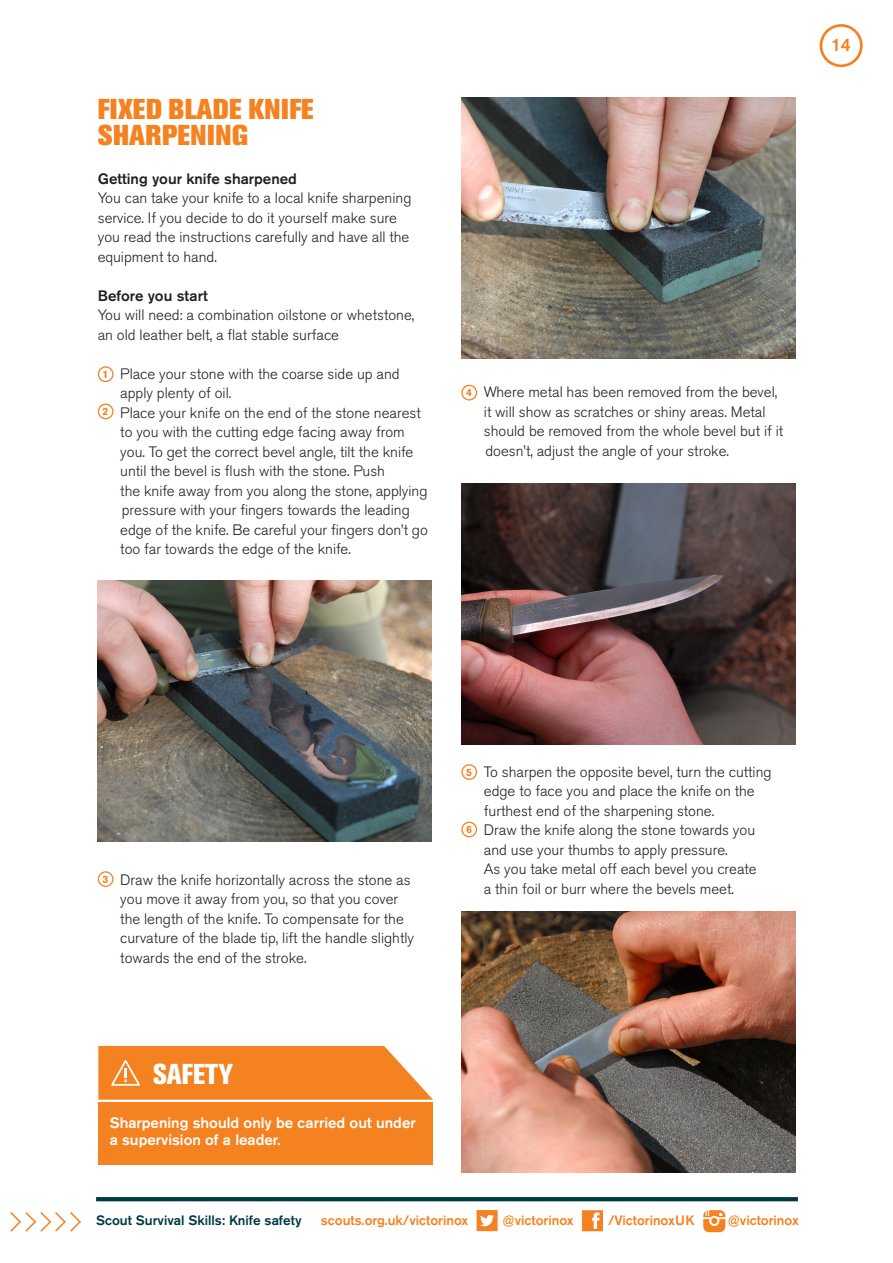
<style>
.page{position:relative;width:893px;height:1263px;background:#fff}
.page>*{position:absolute;margin:0;border:0;box-sizing:border-box;transform-origin:0 0}
.Paragraph_Style_1{font:800 28.5px/25.5px "Akzidenz Grotesk BE";letter-spacing:.02em;color:#f58220}
._03_Subheaders{font:800 condensed 28.5px "Akzidenz Grotesk BE";color:#fff}
.t1{font:500 18px "Akzidenz Grotesk BE";color:#f58220}
.Main_body{font:300 15px/19.5px "Akzidenz Grotesk BE";color:#231f20}
._10_Facts_Body{font:500 15px/16.5px "Akzidenz Grotesk BE";color:#fff}
.Main_body-2{font:500 15px "Akzidenz Grotesk BE";color:#231f20}
.t2{font:500 13.5px "Akzidenz Grotesk BE";color:#f58220}
.t3{font:500 13.5px "Akzidenz Grotesk BE";color:#003a44}
.t4{font:700 10.5px "Akzidenz Grotesk BE";color:#f58220}
</style>
<div class="page">
<div style="left:820px;top:24px;width:43px;height:43px;border:3px solid #f58220;border-radius:50%"></div>
<svg style="left:10px;top:1212px;width:71px;height:20px"></svg>
<svg style="left:96px;top:1197px;width:702px;height:4px;fill:#003a44"></svg>
<svg style="left:477px;top:1210px;width:21px;height:21px"></svg>
<svg style="left:582px;top:1210px;width:21px;height:21px"></svg>
<svg style="left:703px;top:1210px;width:22px;height:22px"></svg>
<img style="left:461px;top:483px;width:334px;height:261px">
<img style="left:461px;top:98px;width:334px;height:261px">
<img style="left:461px;top:911px;width:334px;height:261px">
<div style="left:98px;top:366px;width:16px;height:16px;border:1px solid #f58220;border-radius:50%"></div>
<div style="left:98px;top:404px;width:16px;height:15px;border:1px solid #f58220;border-radius:50%"></div>
<div style="left:98px;top:871px;width:16px;height:16px;border:1px solid #f58220;border-radius:50%"></div>
<div style="left:461px;top:385px;width:16px;height:15px;border:1px solid #f58220;border-radius:50%"></div>
<div style="left:461px;top:764px;width:16px;height:16px;border:1px solid #f58220;border-radius:50%"></div>
<div style="left:461px;top:822px;width:16px;height:15px;border:1px solid #f58220;border-radius:50%"></div>
<img style="left:98px;top:581px;width:334px;height:261px">
<div style="left:99px;top:1102px;width:334px;height:63px;background:#f58220"></div>
<svg style="left:98px;top:1046px;width:335px;height:54px"></svg>
<p class="Paragraph_Style_1" style="left:98px;top:97px;width:217px">FIXED BLADE KNIFE<br>SHARPENING</p>
<p class="Main_body-2" style="left:98px;top:169px;width:201px">Getting your knife sharpened</p>
<p class="Main_body" style="left:98px;top:189px;width:315px">You can take your knife to a local knife sharpening service. If you decide to do it yourself make sure you read the instructions carefully and have all the equipment to hand.</p>
<p class="Main_body-2" style="left:98px;top:286px;width:111px">Before you start</p>
<p class="Main_body" style="left:98px;top:306px;width:318px">You will need: a combination oilstone or whetstone, an old leather belt, a flat stable surface</p>
<p class="Main_body" style="left:120px;top:364px;width:281px">Place your stone with the coarse side up and apply plenty of oil.</p>
<p class="Main_body" style="left:120px;top:403px;width:309px">Place your knife on the end of the stone nearest to you with the cutting edge facing away from you. To get the correct bevel angle, tilt the knife until the bevel is flush with the stone. Push<br>the knife away from you along the stone, applying pressure with your fingers towards the leading edge of the knife. Be careful your fingers don’t go too far towards the edge of the knife.</p>
<p class="t4" style="left:103px;top:368px;width:7px">1</p>
<p class="t4" style="left:103px;top:405px;width:7px">2</p>
<p class="t4" style="left:466px;top:386px;width:7px">4</p>
<p class="Main_body" style="left:484px;top:382px;width:301px">Where metal has been removed from the bevel, it will show as scratches or shiny areas. Metal should be removed from the whole bevel but if it doesn’t, adjust the angle of your stroke.</p>
<p class="t1" style="left:831px;top:34px;width:21px">14</p>
<p class="t4" style="left:103px;top:873px;width:7px">3</p>
<p class="Main_body" style="left:120px;top:870px;width:295px">Draw the knife horizontally across the stone as you move it away from you, so that you cover the length of the knife. To compensate for the curvature of the blade tip, lift the handle slightly towards the end of the stroke.</p>
<p class="_03_Subheaders" style="left:153px;top:1057px;width:82px">SAFETY</p>
<p class="_10_Facts_Body" style="left:110px;top:1114px;width:308px">Sharpening should only be carried out under a supervision of a leader.</p>
<p class="t4" style="left:466px;top:766px;width:7px">5</p>
<p class="t4" style="left:466px;top:823px;width:7px">6</p>
<p class="Main_body" style="left:484px;top:762px;width:289px">To sharpen the opposite bevel, turn the cutting edge to face you and place the knife on the furthest end of the sharpening stone.</p>
<p class="Main_body" style="left:484px;top:820px;width:273px">Draw the knife along the stone towards you and use your thumbs to apply pressure.</p>
<p class="Main_body" style="left:484px;top:859px;width:274px">As you take metal off each bevel you create a thin foil or burr where the bevels meet.</p>
<p class="t3" style="left:96px;top:1212px;width:207px">Scout Survival Skills: Knife safety</p>
<p class="t2" style="left:321px;top:1212px;width:149px">scouts.org.uk/victorinox</p>
<p class="t2" style="left:503px;top:1212px;width:73px">@victorinox</p>
<p class="t2" style="left:608px;top:1212px;width:88px">/VictorinoxUK</p>
<p class="t2" style="left:728px;top:1212px;width:73px">@victorinox</p>
</div>
